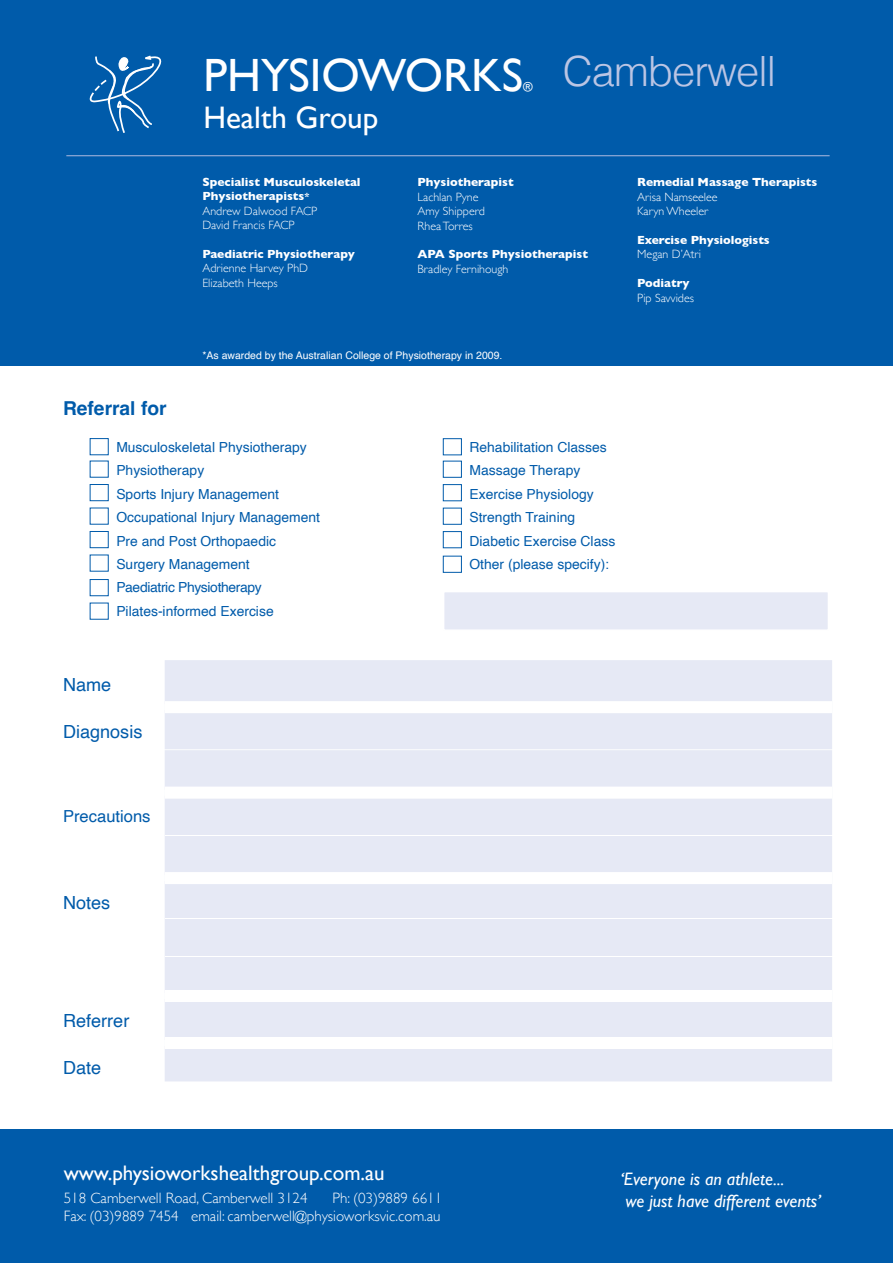
<style>
.page{position:relative;width:893px;height:1263px;background:#fff}
.page>*{position:absolute;margin:0;border:0;box-sizing:border-box;transform-origin:0 0}
.t1{font:46.65px "Gill Sans";color:#fff}
.t2{font:300 41.7px "Helvetica";letter-spacing:-.025em;color:#bbc5e4}
.t3{font:31.05px "Gill Sans";color:#fff}
.t4{font:21px "Gill Sans";color:#fff}
.t5{font:700 19.2px "Helvetica";color:#005baa}
.t6{font:18.15px "Helvetica";color:#005baa}
.t7{font:italic 18px/21.6px "Gill Sans";color:#fff}
.t8{font:16.65px "Helvetica";color:#005baa}
.t9{font:300 15px/18px "Gill Sans";color:#fff;text-align:right}
.t10{font:13.95px/23.5px "Helvetica";color:#005baa}
.t11{font:12.9px "Gill Sans";color:#fff}
.t12{font:700 12px/14.4px "Gill Sans";color:#fff}
.t13{font:300 12px/14.4px "Gill Sans";color:#fff}
.t14{font:10.5px "Helvetica";color:#fff}
.s1{font-size:9px}
.s2{font-weight:300}
</style>
<div class="page">
<div style="left:0;top:1129px;width:893px;height:134px;background:#005baa"></div>
<div style="left:0;top:0;width:893px;height:366px;background:#005baa"></div>
<svg style="left:89px;top:55px;width:73px;height:78px"></svg>
<div style="left:165px;top:660px;width:667px;height:421px;background:#e6e9f5"></div>
<div style="left:165px;top:701px;width:667px;height:12px;background:#fff"></div>
<div style="left:165px;top:786px;width:667px;height:13px;background:#fff"></div>
<div style="left:165px;top:872px;width:667px;height:12px;background:#fff"></div>
<div style="left:165px;top:990px;width:667px;height:12px;background:#fff"></div>
<div style="left:165px;top:1037px;width:667px;height:12px;background:#fff"></div>
<hr style="left:66px;top:155px;width:764px;height:1px;background:#afbbe0">
<hr style="left:165px;top:835px;width:688px;height:1px;background:#fff">
<hr style="left:165px;top:918px;width:688px;height:1px;background:#fff">
<hr style="left:165px;top:956px;width:688px;height:1px;background:#fff">
<div style="left:90px;top:438px;width:19px;height:17px;border:1px solid #005baa"></div>
<div style="left:90px;top:484px;width:19px;height:17px;border:1px solid #005baa"></div>
<div style="left:90px;top:531px;width:19px;height:17px;border:1px solid #005baa"></div>
<div style="left:90px;top:579px;width:19px;height:17px;border:1px solid #005baa"></div>
<svg style="left:165px;top:749px;width:667px;height:1px"></svg>
<div style="left:443px;top:438px;width:19px;height:17px;border:1px solid #005baa"></div>
<div style="left:443px;top:461px;width:19px;height:17px;border:1px solid #005baa"></div>
<div style="left:443px;top:484px;width:19px;height:17px;border:1px solid #005baa"></div>
<div style="left:443px;top:508px;width:19px;height:17px;border:1px solid #005baa"></div>
<div style="left:443px;top:531px;width:19px;height:17px;border:1px solid #005baa"></div>
<div style="left:443px;top:556px;width:19px;height:17px;border:1px solid #005baa"></div>
<div style="left:443px;top:591px;width:386px;height:40px;background:#e6e9f5;border:2px solid #fff"></div>
<h1 class="t1" style="left:203px;top:48px;width:321px">PHYSIOWORKS</h1>
<p class="t11" style="left:523px;top:79px;width:11px">®</p>
<h3 class="t3" style="left:203px;top:99px;width:176px">Health Group</h3>
<h2 class="t2" style="left:563px;top:35px;width:215px">Camberwell</h2>
<p class="t12" style="left:202px;top:174px;width:160px">Specialist Musculoskeletal<br>Physiotherapists<span class="s1">*<br></span><span class="s2">Andrew Dalwood FACP<br>David Francis FACP</span></p>
<p class="t12" style="left:202px;top:246px;width:154px">Paediatric Physiotherapy</p>
<p class="t13" style="left:202px;top:260px;width:107px">Adrienne Harvey PhD<br>Elizabeth Heeps</p>
<p class="t12" style="left:418px;top:175px;width:98px">Physiotherapist</p>
<p class="t13" style="left:418px;top:189px;width:69px">Lachlan Pyne<br>Amy Shipperd<br>Rhea Torres</p>
<p class="t12" style="left:418px;top:247px;width:172px">APA Sports Physiotherapist</p>
<p class="t13" style="left:418px;top:261px;width:92px">Bradley Fernihough</p>
<h3 class="t5" style="left:63px;top:396px;width:105px">Referral for</h3>
<p class="t14" style="left:202px;top:347px;width:301px">*As awarded by the Australian College of Physiotherapy in 2009.</p>
<p class="t10" style="left:116px;top:435px;width:205px">Musculoskeletal Physiotherapy<br>Physiotherapy<br>Sports Injury Management<br>Occupational Injury Management<br>Pre and Post Orthopaedic<br>Surgery Management<br>Paediatric Physiotherapy<br>Pilates-informed Exercise</p>
<p class="t10" style="left:469px;top:435px;width:147px">Rehabilitation Classes<br>Massage Therapy<br>Exercise Physiology<br>Strength Training<br>Diabetic Exercise Class<br>Other (please specify):</p>
<p class="t12" style="left:637px;top:175px;width:182px">Remedial Massage Therapists</p>
<p class="t13" style="left:637px;top:189px;width:82px">Arisa Namseelee<br>Karyn Wheeler</p>
<p class="t12" style="left:637px;top:233px;width:134px">Exercise Physiologists</p>
<p class="t13" style="left:637px;top:247px;width:65px">Megan D’Atri</p>
<p class="t12" style="left:637px;top:276px;width:54px">Podiatry</p>
<p class="t13" style="left:637px;top:290px;width:58px">Pip Savvides</p>
<h3 class="t6" style="left:63px;top:670px;width:50px">Name</h3>
<h3 class="t6" style="left:63px;top:717px;width:81px">Diagnosis</h3>
<p class="t8" style="left:63px;top:803px;width:89px">Precautions</p>
<h3 class="t6" style="left:63px;top:888px;width:49px">Notes</h3>
<h3 class="t6" style="left:63px;top:1006px;width:68px">Referrer</h3>
<h3 class="t6" style="left:63px;top:1053px;width:40px">Date</h3>
<h3 class="t4" style="left:64px;top:1160px;width:322px">www.physioworkshealthgroup.com.au</h3>
<p class="t9" style="left:64px;top:1188px;width:245px">518 Camberwell Road, Camberwell 3124</p>
<p class="t9" style="left:64px;top:1188px;width:380px">Ph: (03)9889 6611<br>Fax: (03)9889 7454 email: camberwell@physioworksvic.com.au</p>
<p class="t7" style="left:620px;top:1168px;width:202px">‘Everyone is an athlete...<br>we just have different events’</p>
</div>
